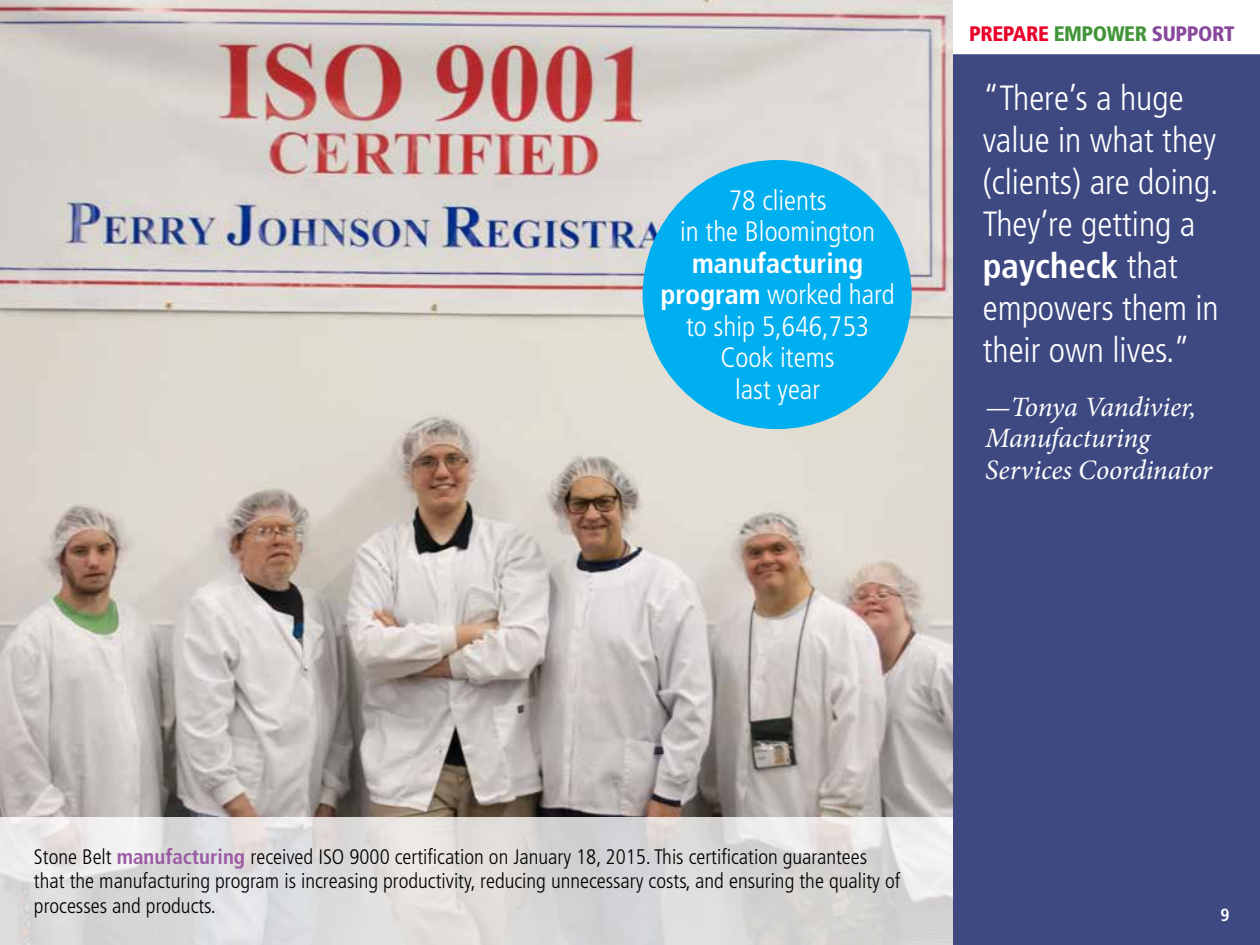
<style>
.page{position:relative;width:1260px;height:945px;background:#fff}
.page>*{position:absolute;margin:0;border:0;box-sizing:border-box;transform-origin:0 0}
.t1{font:300 condensed 35px/42px "Frutiger";color:#fff}
.t2{font:300 condensed 28px/31.5px "Frutiger";color:#fff;text-align:center}
.t3{font:italic 28px/31.5px "Minion Pro";letter-spacing:-.01em;color:#fff}
.t4{font:300 condensed 21px/24.5px "Frutiger";color:#000}
.t5{font:900 condensed 21px "Frutiger";letter-spacing:-.02em;color:#eb0029}
.t6{font:700 condensed 17.5px "Frutiger";color:#fff}
.s1{font-weight:700}
.s2{color:#439539}
.s3{color:#88499c}
.s4{font-weight:700;color:#9b5ba5}
</style>
<div class="page">
<div style="left:945px;top:54px;width:315px;height:891px;background:#3e4981"></div>
<img style="left:0;top:0;width:953px;height:818px">
<svg style="left:0;top:818px;width:953px;height:127px;fill:#dcdbd9"></svg>
<div style="left:643px;top:160px;width:269px;height:269px;background:#00afef;border-radius:50%"></div>
<h2 class="t2" style="left:680px;top:185px;width:197px">78 clients<br>in the Bloomington</h2>
<h2 class="t2" style="left:661px;top:248px;width:236px"><span class="s1">manufacturing program</span> worked hard to ship 5,646,753<br>Cook items<br>last year</h2>
<p class="t5" style="left:969px;top:21px;width:267px">PREPARE <span class="s2">EMPOWER</span> <span class="s3">SUPPORT</span></p>
<h1 class="t1" style="left:983px;top:78px;width:238px">“There’s a huge value in what they (clients) are doing.<br>They’re getting a <span class="s1">paycheck</span> that empowers them in their own lives.”</h1>
<h2 class="t3" style="left:985px;top:391px;width:228px">—Tonya Vandivier,<br>Manufacturing<br>Services Coordinator</h2>
<p class="t4" style="left:34px;top:845px;width:868px">Stone Belt <span class="s4">manufacturing</span> received ISO 9000 certification on January 18, 2015. This certification guarantees that the manufacturing program is increasing productivity, reducing unnecessary costs, and ensuring the quality of processes and products.</p>
<p class="t6" style="left:1221px;top:904px;width:11px">9</p>
</div>
